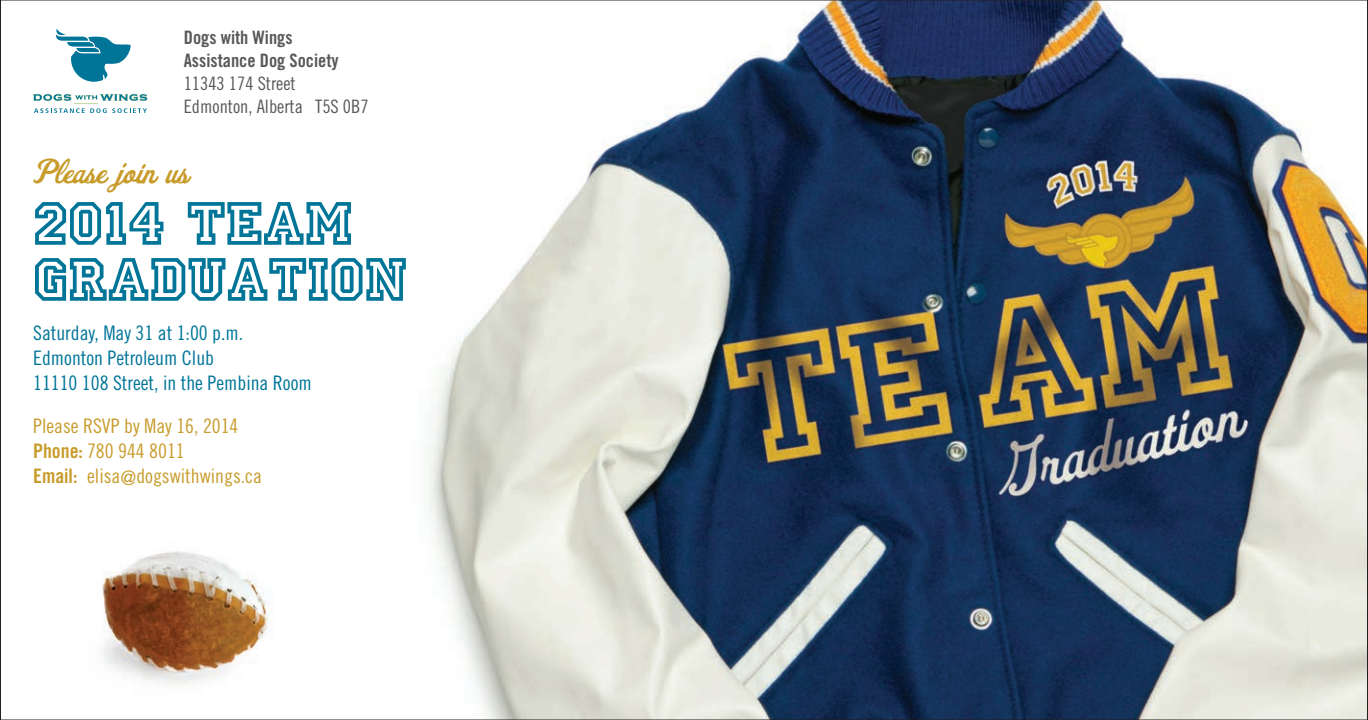
<style>
.page{position:relative;width:1368px;height:720px;background:#fff}
.page>*{position:absolute;margin:0;border:0;box-sizing:border-box;transform-origin:0 0}
.t1{font:64px/56px "Princetown LET";color:#007598}
.t2{font:32px "Fenway Park JF";color:#c89c2b}
.t3{font:20px "Trade Gothic Cond Eighteen";color:#007598}
.t4{font:20px/25px "Trade Gothic Cond Eighteen";color:#c89c2b}
.t5{font:18.4px "Trade Gothic Cond Eighteen";color:#57585a}
.t6{font:18.4px/23px "Trade Gothic Bold Cond Twenty";color:#57585a}
.s1{font-family:"Trade Gothic Bold Cond Twenty"}
</style>
<div class="page">
<img style="left:429px;top:2px;width:937px;height:716px">
<svg style="left:56px;top:29px;width:75px;height:53px"></svg>
<svg style="left:33px;top:94px;width:115px;height:19px"></svg>
<img style="left:102px;top:551px;width:168px;height:133px">
<p class="t6" style="left:184px;top:26px;width:157px">Dogs with Wings<br>Assistance Dog Society</p>
<p class="t5" style="left:184px;top:73px;width:113px">11343 174 Street</p>
<p class="t5" style="left:184px;top:96px;width:186px">Edmonton, Alberta T5S 0B7</p>
<p class="t2" style="left:33px;top:152px;width:157px">Please join us</p>
<p class="t1" style="left:33px;top:194px;width:376px">2014 TEAM<br>GRADUATION</p>
<p class="t3" style="left:33px;top:321px;width:212px">Saturday, May 31 at 1:00 p.m.</p>
<p class="t3" style="left:33px;top:346px;width:183px">Edmonton Petroleum Club</p>
<p class="t3" style="left:33px;top:371px;width:280px">11110 108 Street, in the Pembina Room</p>
<p class="t4" style="left:33px;top:413px;width:230px">Please RSVP by May 16, 2014<br><span class="s1">Phone:</span> 780 944 8011<br><span class="s1">Email:</span> elisa@dogswithwings.ca</p>
</div>
